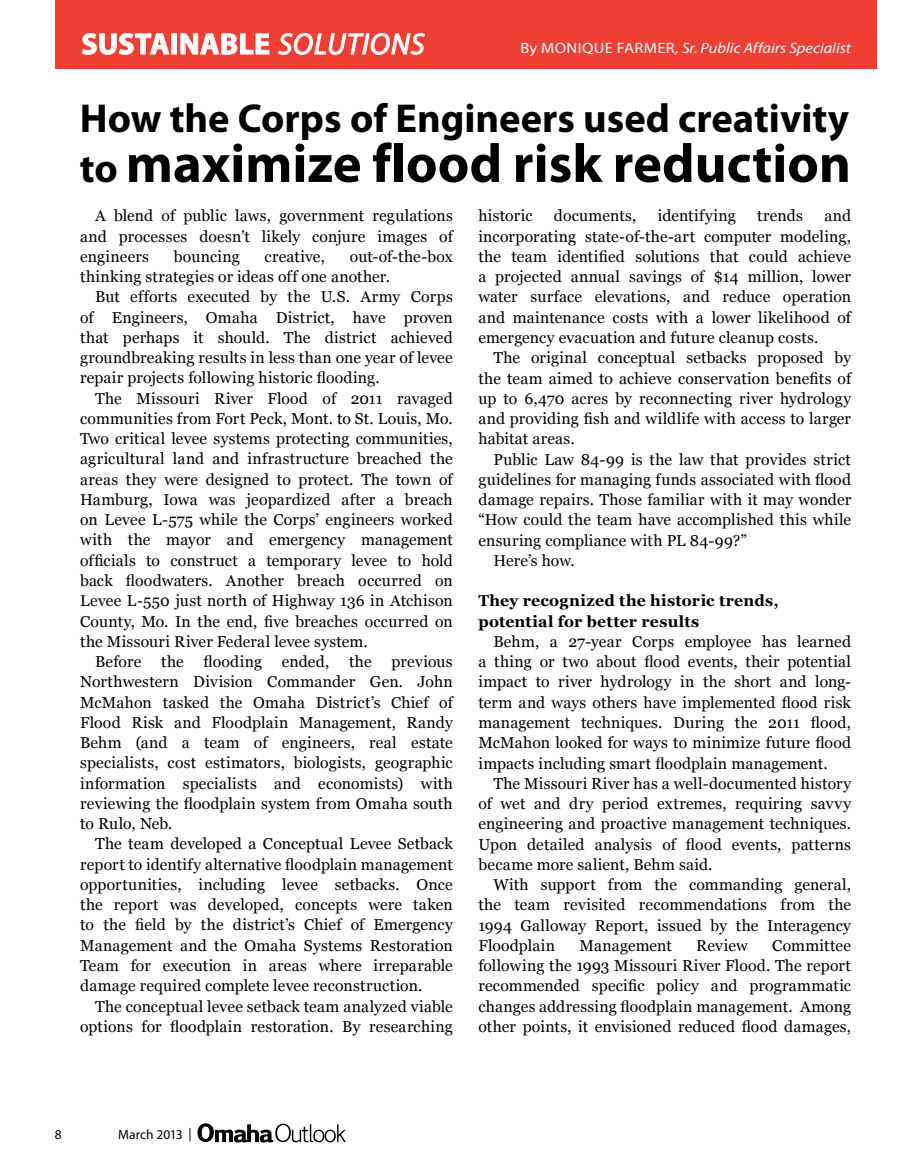
<style>
.page{position:relative;width:905px;height:1175px;background:#fff}
.page>*{position:absolute;margin:0;border:0;box-sizing:border-box;transform-origin:0 0}
.t1{font:700 54.75px "Myriad Pro";color:#000}
.t2{font:700 40.5px "Myriad Pro";color:#000}
.t3{font:700 30px "Myriad Pro";letter-spacing:.01em;color:#fff}
.t4{font:15.75px/20.2px "Georgia";letter-spacing:.015em;color:#000;text-align:justify}
.t5{font:700 15.75px/20.2px "Georgia";letter-spacing:.02em;color:#000}
.t6{font:italic 15px "Myriad Pro";letter-spacing:-.005em;color:#fff;scale:1.1 1}
.t7{font:15px "Myriad Pro";letter-spacing:.025em;color:#fff;scale:1.1 1}
.t8{font:13.5px "Myriad Pro";color:#000}
.s1{font-weight:400;font-style:italic}
.s2{font-size:40.5px}
</style>
<div class="page">
<svg style="left:197px;top:1123px;width:149px;height:19px"></svg>
<div style="left:55px;top:0;width:821px;height:68px;background:#ef3e33"></div>
<svg style="left:82px;top:33px;width:88px;height:22px"></svg>
<div style="left:171px;top:33px;width:6px;height:21px;border:1px solid #fff"></div>
<svg style="left:180px;top:33px;width:90px;height:22px"></svg>
<svg style="left:277px;top:33px;width:148px;height:36px"></svg>
<h3 class="t3" style="left:81px;top:24px;width:344px">Sustainable <span class="s1">Solutions</span></h3>
<p class="t7" style="left:520px;top:38px;width:61px">BY MONIQUE</p>
<p class="t7" style="left:616px;top:38px;width:17px">FARMER</p>
<p class="t6" style="left:675px;top:38px;width:161px">, Sr. Public Affairs Specialist</p>
<h2 class="t2" style="left:80px;top:92px;width:770px">How the Corps of Engineers used creativity</h2>
<h1 class="t1" style="left:80px;top:128px;width:772px"><span class="s2">to</span> maximize flood risk reduction</h1>
<p class="t4" style="left:80px;top:206px;width:374px;text-indent:15px">A blend of public laws, government regulations and processes doesn’t likely conjure images of engineers</p>
<p class="t4" style="left:80px;top:246px;width:374px;text-indent:270px">out-of-the-box thinking strategies or ideas off one another.</p>
<p class="t4" style="left:80px;top:287px;width:374px;text-indent:15px">But efforts executed by the U.S. Army Corps of Engineers, Omaha District, have proven that perhaps it should. The district achieved groundbreaking results in less than one year of levee repair projects following historic flooding.</p>
<p class="t4" style="left:95px;top:388px;width:359px">The Missouri River Flood of 2011 ravaged</p>
<p class="t4" style="left:80px;top:408px;width:374px">communities from Fort Peck, Mont. to St. Louis, Mo.</p>
<p class="t4" style="left:80px;top:429px;width:374px">Two critical levee systems protecting communities,</p>
<p class="t4" style="left:80px;top:449px;width:374px">agricultural land and infrastructure breached the</p>
<p class="t4" style="left:80px;top:469px;width:374px">areas they were designed to protect. The town of</p>
<p class="t4" style="left:80px;top:490px;width:374px">Hamburg, Iowa was jeopardized after a breach</p>
<p class="t4" style="left:80px;top:510px;width:374px">on Levee L-575 while the Corps’ engineers worked</p>
<p class="t4" style="left:80px;top:530px;width:374px">with the mayor and emergency management</p>
<p class="t4" style="left:80px;top:550px;width:374px">officials to construct a temporary levee to hold</p>
<p class="t4" style="left:80px;top:571px;width:374px">back floodwaters. Another breach occurred on</p>
<p class="t4" style="left:80px;top:591px;width:374px">Levee L-550 just north of Highway 136 in Atchison</p>
<p class="t4" style="left:80px;top:611px;width:374px">County, Mo. In the end, five breaches occurred on</p>
<p class="t4" style="left:80px;top:631px;width:289px">the Missouri River Federal levee system.</p>
<p class="t4" style="left:95px;top:652px;width:48px">Before</p>
<p class="t4" style="left:161px;top:652px;width:24px">the</p>
<p class="t4" style="left:203px;top:652px;width:60px">flooding</p>
<p class="t4" style="left:282px;top:652px;width:49px">ended,</p>
<p class="t4" style="left:349px;top:652px;width:24px">the</p>
<p class="t4" style="left:174px;top:246px;width:67px">bouncing</p>
<p class="t4" style="left:265px;top:246px;width:62px">creative,</p>
<p class="t4" style="left:80px;top:652px;width:374px;text-indent:311px">previous Northwestern Division Commander Gen. John McMahon tasked the Omaha District’s Chief of Flood Risk and Floodplain Management, Randy Behm (and a team of engineers, real estate specialists, cost estimators, biologists, geographic information specialists and economists) with reviewing the floodplain system from Omaha south to Rulo, Neb.</p>
<p class="t4" style="left:80px;top:834px;width:374px;text-indent:15px">The team developed a Conceptual Levee Setback report to identify alternative floodplain management opportunities, including levee setbacks. Once the report was developed, concepts were taken to the field by the district’s Chief of Emergency Management and the Omaha Systems Restoration Team for execution in areas where irreparable damage required complete levee reconstruction.</p>
<p class="t4" style="left:80px;top:996px;width:374px;text-align:right">The conceptual levee setback team analyzed viable options for floodplain restoration. By researching</p>
<p class="t4" style="left:478px;top:206px;width:374px;text-indent:346px">and incorporating state-of-the-art computer modeling, the team identified solutions that could achieve a projected annual savings of $14 million, lower water surface elevations, and reduce operation and maintenance costs with a lower likelihood of emergency evacuation and future cleanup costs.</p>
<p class="t4" style="left:478px;top:348px;width:374px;text-indent:15px">The original conceptual setbacks proposed by the team aimed to achieve conservation benefits of up to 6,470 acres by reconnecting river hydrology and providing fish and wildlife with access to larger habitat areas.</p>
<p class="t4" style="left:493px;top:449px;width:359px">Public Law 84-99 is the law that provides strict</p>
<p class="t4" style="left:478px;top:469px;width:374px">guidelines for managing funds associated with flood</p>
<p class="t4" style="left:478px;top:490px;width:374px">damage repairs. Those familiar with it may wonder</p>
<p class="t4" style="left:478px;top:510px;width:374px">“How could the team have accomplished this while</p>
<p class="t4" style="left:478px;top:530px;width:270px">ensuring compliance with PL 84-99?”</p>
<p class="t4" style="left:493px;top:550px;width:83px">Here’s how.</p>
<p class="t5" style="left:478px;top:591px;width:302px">They recognized the historic trends, potential for better results</p>
<p class="t4" style="left:478px;top:631px;width:374px;text-indent:15px">Behm, a 27-year Corps employee has learned a thing or two about flood events, their potential impact to river hydrology in the short and long&shy;term and ways others have implemented flood risk management techniques. During the 2011 flood, McMahon looked for ways to minimize future flood impacts including smart floodplain management.</p>
<p class="t4" style="left:478px;top:773px;width:374px;text-indent:15px">The Missouri River has a well-documented history of wet and dry period extremes, requiring savvy engineering and proactive management techniques.<br>Upon detailed analysis of flood events, patterns became more salient, Behm said.</p>
<p class="t4" style="left:478px;top:874px;width:374px;text-indent:15px">With support from the commanding general, the team revisited recommendations from the 1994 Galloway Report, issued by the Interagency Floodplain</p>
<p class="t4" style="left:478px;top:206px;width:56px">historic</p>
<p class="t4" style="left:554px;top:206px;width:84px">documents,</p>
<p class="t4" style="left:657px;top:206px;width:80px">identifying</p>
<p class="t4" style="left:757px;top:206px;width:47px">trends</p>
<p class="t4" style="left:478px;top:935px;width:374px;text-indent:294px">Committee following the 1993 Missouri River Flood. The report recommended specific policy and programmatic changes addressing floodplain management. Among other points, it envisioned reduced flood damages,</p>
<p class="t4" style="left:579px;top:935px;width:94px">Management</p>
<p class="t4" style="left:696px;top:935px;width:53px">Review</p>
<p class="t8" style="left:55px;top:1126px;width:8px">8</p>
<p class="t8" style="left:118px;top:1126px;width:75px">MARCH 2013 |</p>
</div>
